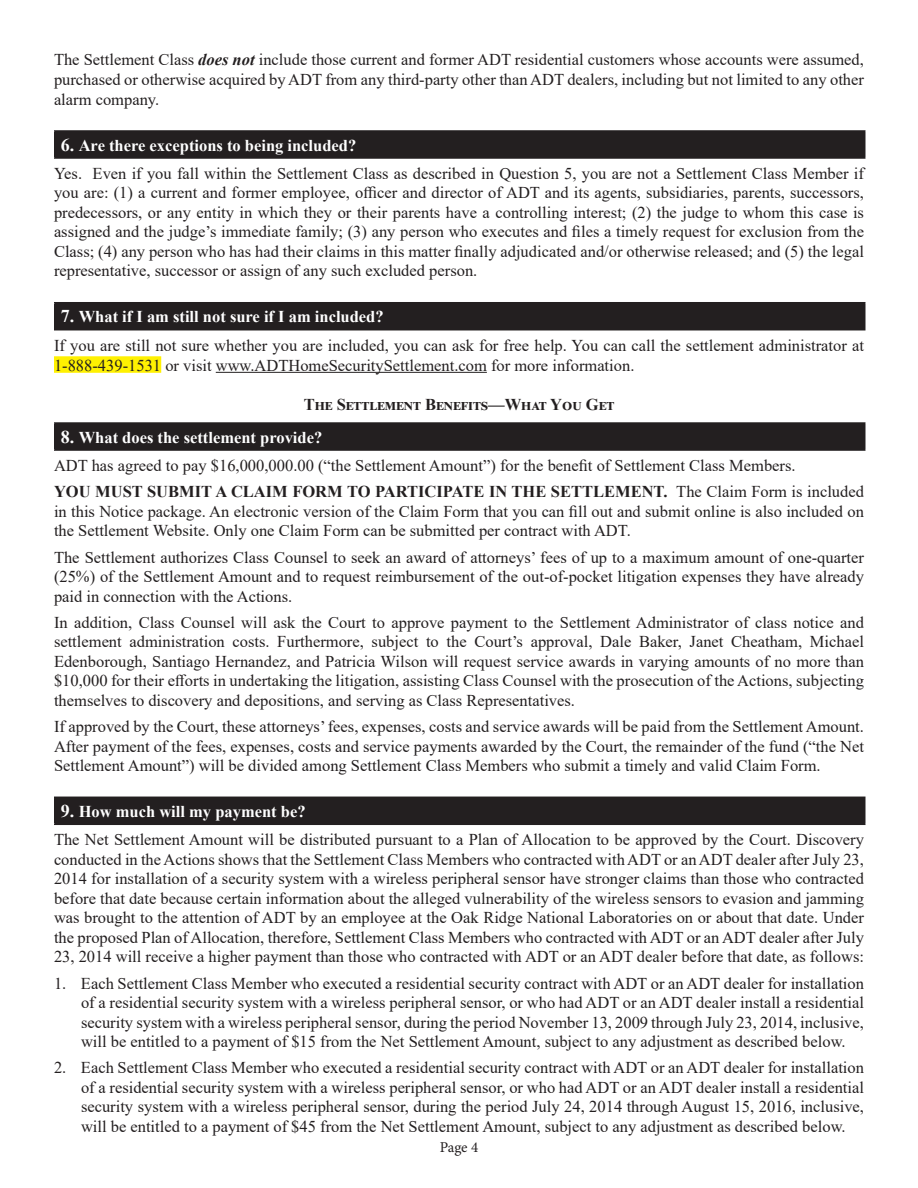
<style>
.page{position:relative;width:918px;height:1188px;background:#fff}
.page>*{position:absolute;margin:0;border:0;box-sizing:border-box;transform-origin:0 0}
.t1{font:16.5px/19.5px "Times New Roman";color:#231f20;text-align:justify}
.t2{font:700 16.5px "Times New Roman";color:#fff}
.t3{font:700 16.5px "Times New Roman";letter-spacing:.025em;color:#231f20}
.t4{font:15px "Minion Pro";color:#231f20}
.s1{font-weight:700;font-style:italic}
.s2{font-size:18px}
.s3{font-weight:700}
</style>
<div class="page">
<div style="left:54px;top:356px;width:107px;height:17px;background:#fff101"></div>
<hr style="left:216px;top:372px;width:271px;height:1px;background:#231f20">
<div style="left:55px;top:131px;width:810px;height:27px;background:#231f20"></div>
<hr style="left:54px;top:130px;width:812px;height:2px;background:#231f20">
<hr style="left:54px;top:132px;width:2px;height:25px;background:#231f20">
<hr style="left:864px;top:132px;width:2px;height:25px;background:#231f20">
<hr style="left:54px;top:157px;width:812px;height:2px;background:#231f20">
<div style="left:55px;top:303px;width:810px;height:27px;background:#231f20"></div>
<hr style="left:54px;top:302px;width:812px;height:1px;background:#231f20">
<hr style="left:54px;top:303px;width:2px;height:26px;background:#231f20">
<hr style="left:864px;top:303px;width:2px;height:26px;background:#231f20">
<hr style="left:54px;top:329px;width:812px;height:1px;background:#231f20">
<div style="left:55px;top:423px;width:810px;height:27px;background:#231f20"></div>
<hr style="left:54px;top:422px;width:812px;height:2px;background:#231f20">
<hr style="left:54px;top:424px;width:2px;height:25px;background:#231f20">
<hr style="left:864px;top:424px;width:2px;height:25px;background:#231f20">
<hr style="left:54px;top:449px;width:812px;height:2px;background:#231f20">
<div style="left:55px;top:797px;width:810px;height:27px;background:#231f20"></div>
<hr style="left:54px;top:797px;width:812px;height:1px;background:#231f20">
<hr style="left:54px;top:798px;width:2px;height:26px;background:#231f20">
<hr style="left:864px;top:798px;width:2px;height:26px;background:#231f20">
<hr style="left:54px;top:824px;width:812px;height:1px;background:#231f20">
<p class="t1" style="left:54px;top:50px;width:812px">The Settlement Class <span class="s1">does not</span> include those current and former ADT residential customers whose accounts were assumed, purchased or otherwise acquired by ADT from any third-party other than ADT dealers, including but not limited to any other alarm company.</p>
<p class="t2" style="left:61px;top:133px;width:297px"><span class="s2">6.</span> Are there exceptions to being included?</p>
<p class="t1" style="left:54px;top:163px;width:812px">Yes. Even if you fall within the Settlement Class as described in Question 5, you are not a Settlement Class Member if you are: (1) a current and former employee, officer and director of ADT and its agents, subsidiaries, parents, successors, predecessors, or any entity in which they or their parents have a controlling interest; (2) the judge to whom this case is assigned and the judge’s immediate family; (3) any person who executes and files a timely request for exclusion from the Class; (4) any person who has had their claims in this matter finally adjudicated and/or otherwise released; and (5) the legal representative, successor or assign of any such excluded person.</p>
<p class="t2" style="left:61px;top:305px;width:324px"><span class="s2">7.</span> What if I am still not sure if I am included?</p>
<p class="t1" style="left:54px;top:335px;width:812px">If you are still not sure whether you are included, you can ask for free help. You can call the settlement administrator at<br>1-888-439-1531 or visit www.ADTHomeSecuritySettlement.com for more information.</p>
<p class="t3" style="left:304px;top:392px;width:312px">The Settlement Benefits—What You Get</p>
<p class="t2" style="left:61px;top:425px;width:263px"><span class="s2">8.</span> What does the settlement provide?</p>
<p class="t1" style="left:54px;top:455px;width:743px">ADT has agreed to pay $16,000,000.00 (“the Settlement Amount”) for the benefit of Settlement Class Members.</p>
<p class="t1" style="left:54px;top:481px;width:812px"><span class="s3">YOU MUST SUBMIT A CLAIM FORM TO PARTICIPATE IN THE SETTLEMENT.</span> The Claim Form is included in this Notice package. An electronic version of the Claim Form that you can fill out and submit online is also included on the Settlement Website. Only one Claim Form can be submitted per contract with ADT.</p>
<p class="t1" style="left:54px;top:547px;width:812px">The Settlement authorizes Class Counsel to seek an award of attorneys’ fees of up to a maximum amount of one-quarter (25%) of the Settlement Amount and to request reimbursement of the out-of-pocket litigation expenses they have already paid in connection with the Actions.</p>
<p class="t1" style="left:54px;top:612px;width:812px">In addition, Class Counsel will ask the Court to approve payment to the Settlement Administrator of class notice and settlement administration costs. Furthermore, subject to the Court’s approval, Dale Baker, Janet Cheatham, Michael Edenborough, Santiago Hernandez, and Patricia Wilson will request service awards in varying amounts of no more than $10,000 for their efforts in undertaking the litigation, assisting Class Counsel with the prosecution of the Actions, subjecting themselves to discovery and depositions, and serving as Class Representatives.</p>
<p class="t1" style="left:54px;top:716px;width:812px">If approved by the Court, these attorneys’ fees, expenses, costs and service awards will be paid from the Settlement Amount.<br>After payment of the fees, expenses, costs and service payments awarded by the Court, the remainder of the fund (“the Net Settlement Amount”) will be divided among Settlement Class Members who submit a timely and valid Claim Form.</p>
<p class="t2" style="left:61px;top:799px;width:246px"><span class="s2">9.</span> How much will my payment be?</p>
<p class="t1" style="left:54px;top:829px;width:812px">The Net Settlement Amount will be distributed pursuant to a Plan of Allocation to be approved by the Court. Discovery conducted in the Actions shows that the Settlement Class Members who contracted with ADT or an ADT dealer after July 23, 2014 for installation of a security system with a wireless peripheral sensor have stronger claims than those who contracted before that date because certain information about the alleged vulnerability of the wireless sensors to evasion and jamming was brought to the attention of ADT by an employee at the Oak Ridge National Laboratories on or about that date. Under the proposed Plan of Allocation, therefore, Settlement Class Members who contracted with ADT or an ADT dealer after July 23, 2014 will receive a higher payment than those who contracted with ADT or an ADT dealer before that date, as follows:</p>
<p class="t1" style="left:81px;top:973px;width:785px;text-indent:-27px">1. Each Settlement Class Member who executed a residential security contract with ADT or an ADT dealer for installation of a residential security system with a wireless peripheral sensor, or who had ADT or an ADT dealer install a residential security system with a wireless peripheral sensor, during the period November 13, 2009 through July 23, 2014, inclusive, will be entitled to a payment of $15 from the Net Settlement Amount, subject to any adjustment as described below.</p>
<p class="t1" style="left:81px;top:1057px;width:785px;text-indent:-27px">2. Each Settlement Class Member who executed a residential security contract with ADT or an ADT dealer for installation of a residential security system with a wireless peripheral sensor, or who had ADT or an ADT dealer install a residential security system with a wireless peripheral sensor, during the period July 24, 2014 through August 15, 2016, inclusive, will be entitled to a payment of $45 from the Net Settlement Amount, subject to any adjustment as described below.</p>
<p class="t4" style="left:440px;top:1138px;width:40px">Page 4</p>
</div>
